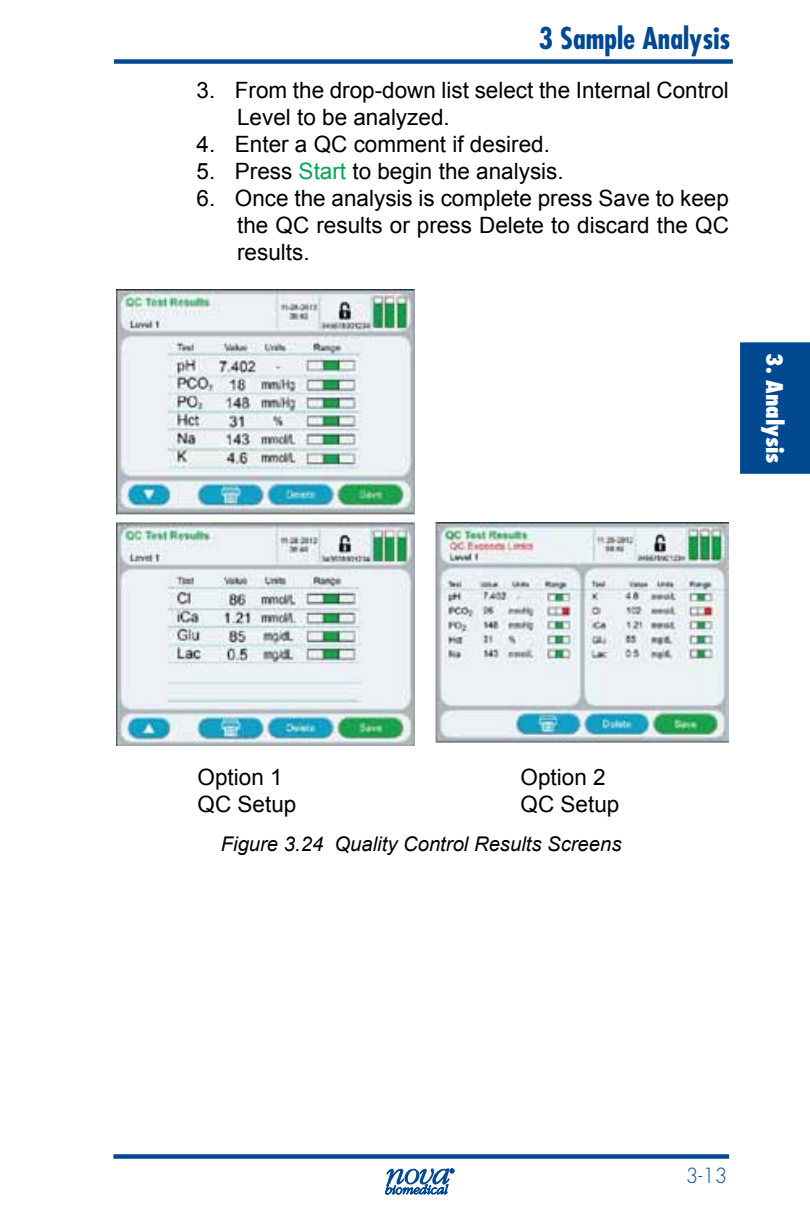
<style>
.page{position:relative;width:810px;height:1215px;background:#fff}
.page>*{position:absolute;margin:0;border:0;box-sizing:border-box;transform-origin:0 0}
.t1{font:700 condensed 29.25px "Futura";color:#004990}
.t2{font:22.5px/27px "Arial";color:#000}
.t3{font:800 condensed 22.5px "Futura";color:#fff}
.t4{font:italic 20.25px "Arial";color:#000}
.t5{font:300 20.25px "Futura";color:#004990}
.s1{color:#00a651}
</style>
<div class="page">
<div style="left:113px;top:1154px;width:616px;height:5px;background:#004990"></div>
<div style="left:740px;top:343px;width:70px;height:131px;background:#004990"></div>
<div style="left:114px;top:59px;width:619px;height:5px;background:#004990"></div>
<img style="left:117px;top:289px;width:297px;height:456px">
<img style="left:436px;top:522px;width:293px;height:221px">
<svg style="left:385px;top:1169px;width:69px;height:26px"></svg>
<h1 class="t1" style="left:539px;top:19px;width:193px">3 Sample Analysis</h1>
<p class="t2" style="left:237px;top:77px;width:493px;text-indent:-40px">3. From the drop-down list select the Internal Control<br>Level to be analyzed.</p>
<p class="t2" style="left:197px;top:131px;width:355px">4. Enter a QC comment if desired.</p>
<p class="t2" style="left:197px;top:158px;width:369px">5. Press <span class="s1">Start</span> to begin the analysis.</p>
<p class="t2" style="left:237px;top:185px;width:493px;text-align:justify;text-indent:-40px">6. Once the analysis is complete press Save to keep the QC results or press Delete to discard the QC results.</p>
<p class="t3" style="left:790px;top:353px;width:112px;rotate:90deg">3. Analysis</p>
<p class="t2" style="left:198px;top:764px;width:100px">Option 1<br>QC Setup</p>
<p class="t2" style="left:521px;top:764px;width:100px">Option 2<br>QC Setup</p>
<p class="t4" style="left:221px;top:831px;width:402px">Figure 3.24 Quality Control Results Screens</p>
<p class="t5" style="left:686px;top:1163px;width:43px">3-13</p>
</div>
